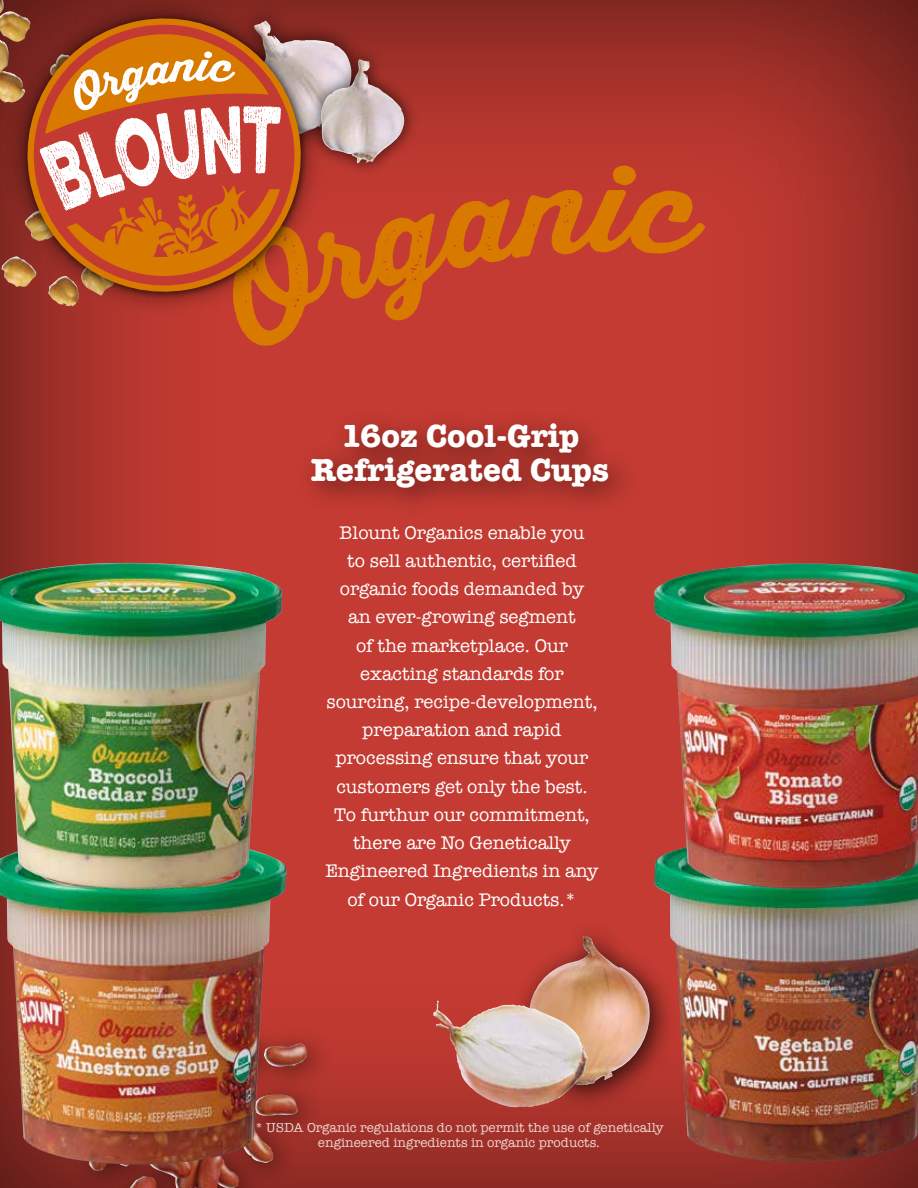
<style>
.page{position:relative;width:918px;height:1188px;background:#fff}
.page>*{position:absolute;margin:0;border:0;box-sizing:border-box;transform-origin:0 0}
.t1{font:700 33px/33.9px "American Typewriter";color:#fff;text-align:center}
.t2{font:18.75px/28.2px "American Typewriter";color:#fff;text-align:center}
.t3{font:13.5px/15px "American Typewriter";color:#fff;text-align:center}
</style>
<div class="page">
<div style="left:0;top:0;width:918px;height:1188px;background:#000;opacity:.75"></div>
<div style="left:0;top:985px;width:333px;height:203px;background:#000;opacity:.47"></div>
<img style="left:87px;top:1002px;width:220px;height:186px">
<div style="left:232px;top:3px;width:138px;height:153px;background:#892923"></div>
<div style="left:3px;top:0;width:324px;height:318px;background:#000;opacity:.58"></div>
<svg style="left:16px;top:7px;width:296px;height:296px"></svg>
<svg style="left:23px;top:14px;width:282px;height:282px;background:#8d3920"></svg>
<svg style="left:40px;top:27px;width:665px;height:319px;background:#c05537"></svg>
<div style="left:297px;top:409px;width:341px;height:108px;background:#000;opacity:.53"></div>
<img style="left:0;top:839px;width:287px;height:327px">
<img style="left:654px;top:891px;width:264px;height:272px">
<img style="left:654px;top:563px;width:264px;height:328px">
<div style="left:511px;top:921px;width:166px;height:191px;background:#000;opacity:.75"></div>
<img style="left:528px;top:936px;width:123px;height:149px">
<img style="left:433px;top:1000px;width:155px;height:109px">
<img style="left:0;top:563px;width:282px;height:325px">
<h1 class="t1" style="left:311px;top:417px;width:300px">16oz Cool-Grip<br>Refrigerated Cups</h1>
<p class="t2" style="left:325px;top:518px;width:275px">Blount Organics enable you<br>to sell authentic, certified organic foods demanded by<br>an ever-growing segment<br>of the marketplace. Our exacting standards for sourcing, recipe-development, preparation and rapid processing ensure that your customers get only the best.<br>To furthur our commitment, there are No Genetically<br>Engineered Ingredients in any of our Organic Products.*</p>
<p class="t3" style="left:254px;top:1120px;width:411px">* USDA Organic regulations do not permit the use of genetically engineered ingredients in organic products.</p>
</div>
